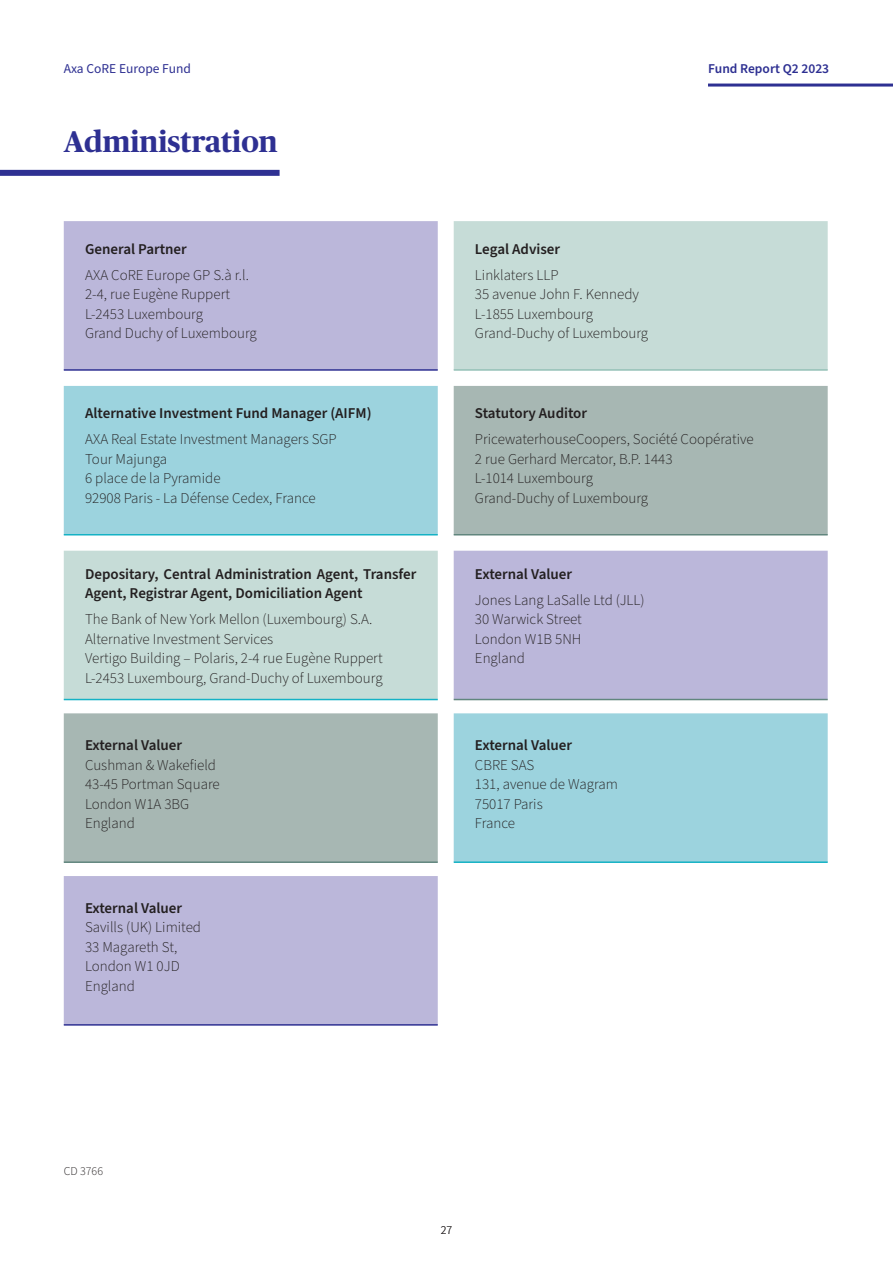
<style>
.page{position:relative;width:893px;height:1263px;background:#fff}
.page>*{position:absolute;margin:0;border:0;box-sizing:border-box;transform-origin:0 0}
.t1{font:700 30px "Publico Headline";color:#2e3092}
.t2{font:300 15px/19.5px "Source Sans Pro";color:#231f20}
.t3{font:600 15px/19.5px "Source Sans Pro";color:#231f20}
.t4{font:13.5px "Source Sans Pro";color:#2e3092}
.t5{font:600 13.5px "Source Sans Pro";color:#2e3092}
.t6{font:300 12px "Source Sans Pro";color:#231f20}
</style>
<div class="page">
<hr style="left:708px;top:84px;width:185px;height:3px;background:#2e3092">
<svg style="left:64px;top:862px;width:390px;height:162px;fill:#bbb7da"></svg>
<svg style="left:64px;top:221px;width:764px;height:150px;background:#c1cad9"></svg>
<svg style="left:64px;top:386px;width:764px;height:476px;background:#b2cad1"></svg>
<hr style="left:454px;top:534px;width:374px;height:1px;background:#61867e">
<hr style="left:454px;top:699px;width:374px;height:1px;background:#61867e">
<hr style="left:64px;top:861px;width:374px;height:2px;background:#61867e">
<hr style="left:454px;top:369px;width:374px;height:2px;background:#93c0b6">
<hr style="left:64px;top:534px;width:374px;height:1px;background:#15b2c5">
<hr style="left:64px;top:699px;width:374px;height:1px;background:#15b2c5">
<hr style="left:454px;top:861px;width:374px;height:2px;background:#15b2c5">
<hr style="left:64px;top:369px;width:374px;height:2px;background:#2e3092">
<hr style="left:64px;top:1024px;width:374px;height:2px;background:#2e3092">
<div style="left:0;top:170px;width:280px;height:6px;background:#2e3092"></div>
<p class="t4" style="left:64px;top:59px;width:129px">Axa CoRE Europe Fund</p>
<p class="t5" style="left:708px;top:59px;width:123px">Fund Report Q2 2023</p>
<h1 class="t1" style="left:64px;top:120px;width:215px">Administration</h1>
<p class="t3" style="left:85px;top:239px;width:103px">General Partner</p>
<p class="t2" style="left:85px;top:265px;width:173px">AXA CoRE Europe GP S.à r.l.<br>2-4, rue Eugène Ruppert<br>L-2453 Luxembourg<br>Grand Duchy of Luxembourg</p>
<p class="t3" style="left:85px;top:404px;width:288px">Alternative Investment Fund Manager (AIFM)</p>
<p class="t2" style="left:85px;top:430px;width:253px">AXA Real Estate Investment Managers SGP<br>Tour Majunga<br>6 place de la Pyramide<br>92908 Paris - La Défense Cedex, France</p>
<p class="t3" style="left:85px;top:565px;width:333px">Depositary, Central Administration Agent, Transfer<br>Agent, Registrar Agent, Domiciliation Agent</p>
<p class="t2" style="left:85px;top:610px;width:299px">The Bank of New York Mellon (Luxembourg) S.A.<br>Alternative Investment Services<br>Vertigo Building – Polaris, 2-4 rue Eugène Ruppert L-2453 Luxembourg, Grand-Duchy of Luxembourg</p>
<p class="t3" style="left:85px;top:736px;width:99px">External Valuer</p>
<p class="t2" style="left:85px;top:755px;width:136px">Cushman &amp; Wakefield<br>43-45 Portman Square<br>London W1A 3BG<br>England</p>
<p class="t3" style="left:85px;top:898px;width:99px">External Valuer</p>
<p class="t2" style="left:85px;top:918px;width:118px">Savills (UK) Limited<br>33 Magareth St,<br>London W1 0JD<br>England</p>
<p class="t3" style="left:475px;top:239px;width:87px">Legal Adviser</p>
<p class="t2" style="left:475px;top:265px;width:175px">Linklaters LLP<br>35 avenue John F. Kennedy<br>L-1855 Luxembourg<br>Grand-Duchy of Luxembourg</p>
<p class="t3" style="left:475px;top:404px;width:114px">Statutory Auditor</p>
<p class="t2" style="left:475px;top:430px;width:280px">PricewaterhouseCoopers, Société Coopérative<br>2 rue Gerhard Mercator, B.P. 1443<br>L-1014 Luxembourg<br>Grand-Duchy of Luxembourg</p>
<p class="t3" style="left:475px;top:565px;width:99px">External Valuer</p>
<p class="t2" style="left:475px;top:591px;width:171px">Jones Lang LaSalle Ltd (JLL)<br>30 Warwick Street<br>London W1B 5NH<br>England</p>
<p class="t3" style="left:475px;top:736px;width:99px">External Valuer</p>
<p class="t2" style="left:475px;top:755px;width:145px">CBRE SAS<br>131, avenue de Wagram<br>75017 Paris<br>France</p>
<p class="t6" style="left:64px;top:1163px;width:41px">CD 3766</p>
<p class="t6" style="left:441px;top:1222px;width:13px">27</p>
</div>
